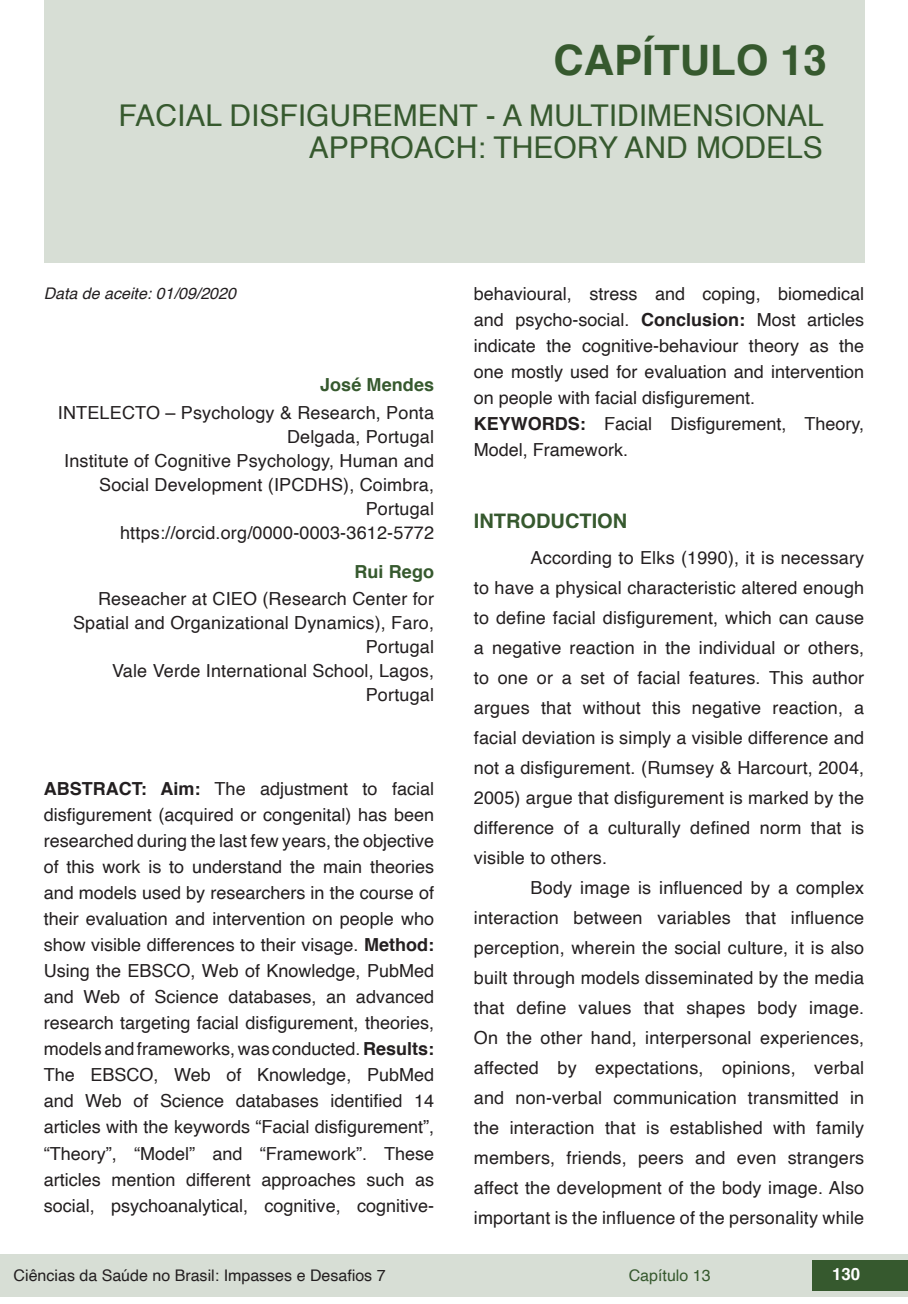
<style>
.page{position:relative;width:908px;height:1304px;background:#fff}
.page>*{position:absolute;margin:0;border:0;box-sizing:border-box;transform-origin:0 0}
.capítulos{font:700 42px "Helvetica";color:#36592e}
.nome_artigos{font:30px/32px "Helvetica";color:#36592e;text-align:right}
.TITULOS{font:700 20px "Helvetica";color:#36592e}
.Resumos_e_PC_TXT{font:18px/26px "Helvetica";color:#231f20;text-align:justify}
.txt{font:18px/30px "Helvetica";letter-spacing:.01em;color:#231f20;text-align:justify}
.info_autores{font:18px/24px "Helvetica";letter-spacing:.01em;color:#231f20;text-align:right}
.nome_autores{font:700 18px "Helvetica";letter-spacing:.005em;color:#36592e}
.t1{font:700 16.8px "Helvetica";color:#fff}
.t2{font:16px "Helvetica";color:#231f20}
.t3{font:italic 16px "Helvetica";color:#231f20}
.t4{font:16px "Helvetica";color:#36592e}
.s1{font-weight:700}
</style>
<div class="page">
<div style="left:0;top:1254px;width:906px;height:43px;background:#d7ded5"></div>
<div style="left:812px;top:1261px;width:95px;height:30px;background:#36592e"></div>
<div style="left:44px;top:0;width:819px;height:263px;background:#d7ded5"></div>
<p class="capítulos" style="left:553px;top:26px;width:275px">CAPÍTULO 13</p>
<p class="nome_artigos" style="left:118px;top:101px;width:706px">FACIAL DISFIGUREMENT - A MULTIDIMENSIONAL<br>APPROACH: THEORY AND MODELS</p>
<p class="t3" style="left:44px;top:280px;width:194px">Data de aceite: 01/09/2020</p>
<p class="nome_autores" style="left:320px;top:371px;width:115px">José Mendes</p>
<p class="info_autores" style="left:58px;top:401px;width:377px">INTELECTO – Psychology &amp; Research, Ponta<br>Delgada, Portugal</p>
<p class="info_autores" style="left:64px;top:449px;width:371px">Institute of Cognitive Psychology, Human and<br>Social Development (IPCDHS), Coimbra,<br>Portugal</p>
<p class="info_autores" style="left:120px;top:521px;width:315px">https://orcid.org/0000-0003-3612-5772</p>
<p class="nome_autores" style="left:354px;top:557px;width:81px">Rui Rego</p>
<p class="info_autores" style="left:73px;top:588px;width:362px">Reseacher at CIEO (Research Center for<br>Spatial and Organizational Dynamics), Faro,<br>Portugal</p>
<p class="info_autores" style="left:112px;top:660px;width:323px">Vale Verde International School, Lagos,<br>Portugal</p>
<p class="Resumos_e_PC_TXT" style="left:44px;top:777px;width:392px"><span class="s1">ABSTRACT: Aim:</span> The adjustment to facial disfigurement (acquired or congenital) has been researched during the last few years, the objective of this work is to understand the main theories and models used by researchers in the course of their evaluation and intervention on people who show visible differences to their visage. <span class="s1">Method:<br></span>Using the EBSCO, Web of Knowledge, PubMed and Web of Science databases, an advanced research targeting facial disfigurement, theories, models and frameworks, was conducted. <span class="s1">Results:<br></span>The EBSCO, Web of Knowledge, PubMed and Web of Science databases identified 14 articles with the keywords “Facial disfigurement”, “Theory”, “Model” and “Framework”. These articles mention different approaches such as social, psychoanalytical, cognitive, cognitive-</p>
<p class="Resumos_e_PC_TXT" style="left:473px;top:281px;width:392px">behavioural, stress and coping, biomedical and psycho-social. <span class="s1">Conclusion:</span> Most articles indicate the cognitive-behaviour theory as the one mostly used for evaluation and intervention on people with facial disfigurement.</p>
<p class="Resumos_e_PC_TXT" style="left:473px;top:411px;width:392px"><span class="s1">KEYWORDS:</span> Facial Disfigurement, Theory,<br>Model, Framework.</p>
<p class="TITULOS" style="left:473px;top:505px;width:155px">INTRODUCTION</p>
<p class="txt" style="left:473px;top:543px;width:392px;text-indent:57px">According to Elks (1990), it is necessary to have a physical characteristic altered enough to define facial disfigurement, which can cause a negative reaction in the individual or others, to one or a set of facial features. This author argues that without this negative reaction, a facial deviation is simply a visible difference and not a disfigurement. (Rumsey &amp; Harcourt, 2004, 2005) argue that disfigurement is marked by the difference of a culturally defined norm that is visible to others.</p>
<p class="txt" style="left:473px;top:873px;width:392px;text-indent:57px">Body image is influenced by a complex interaction between variables that influence perception, wherein the social culture, it is also built through models disseminated by the media that define values that shapes body image.<br>On the other hand, interpersonal experiences, affected by expectations, opinions, verbal and non-verbal communication transmitted in the interaction that is established with family members, friends, peers and even strangers affect the development of the body image. Also important is the influence of the personality while</p>
<p class="t2" style="left:14px;top:1263px;width:373px">Ciências da Saúde no Brasil: Impasses e Desafios 7</p>
<p class="t4" style="left:628px;top:1263px;width:83px">Capítulo 13</p>
<p class="t1" style="left:831px;top:1261px;width:30px">130</p>
</div>
